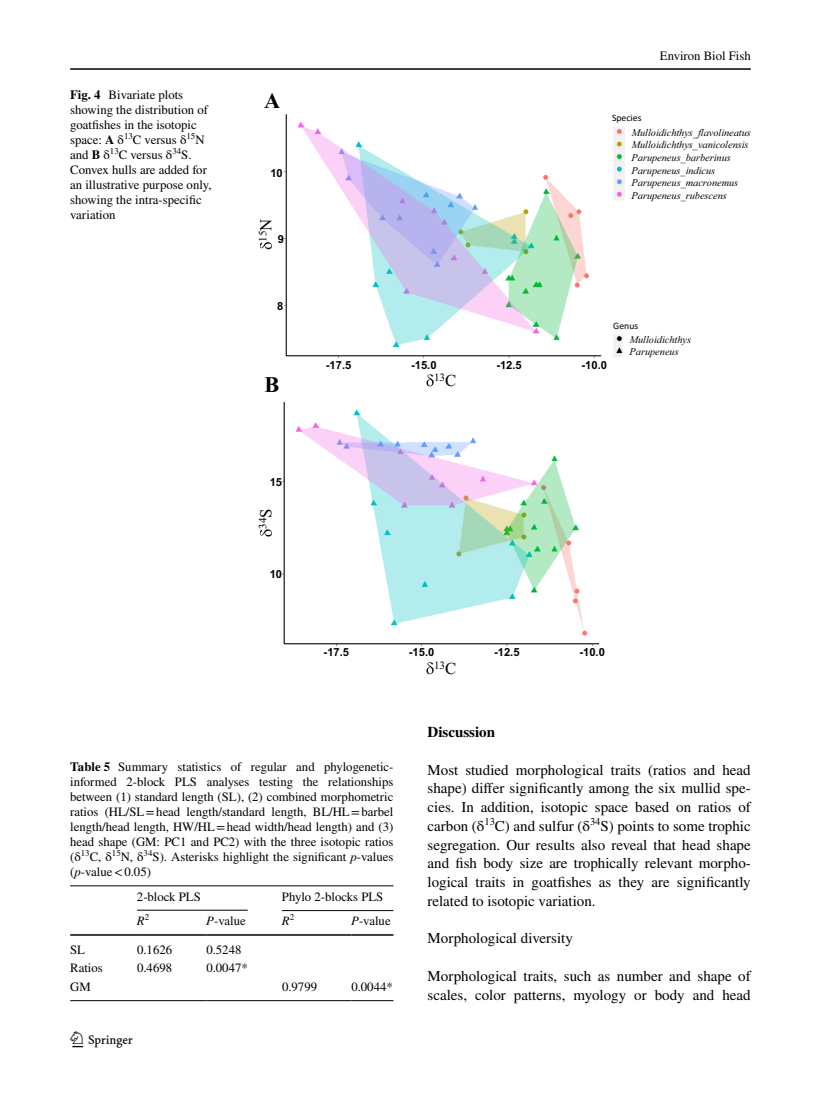
<style>
.page{position:relative;width:821px;height:1106px;background:#fff}
.page>*{position:absolute;margin:0;border:0;box-sizing:border-box;transform-origin:0 0}
.t1{font:22.5px "Springnew Regular 2";color:#000}
.t2{font:22.35px "Times New Roman PS Bold MT3";color:#000}
.t3{font:15px/18.8px "STIX";color:#000;text-align:justify}
.t4{font:700 15px "STIX";color:#000}
.t5{font:12.75px/15px "STIX";color:#000}
.t6{font:italic 12.75px "STIX";color:#000}
.t7{font:11.25px "Arial Bold MT3";color:#000}
.t8{font:11.1px "Arial Bold MT3";color:#000}
.t9{font:11.1px "Times New Roman";color:#000}
.t10{font:10.2px "Times New Roman PS Italic MT3";color:#000}
.t11{font:9.75px "Calibri 3";color:#000}
.s1{font-weight:700}
.s2{font-size:16.8px}
.s3{font-style:italic}
</style>
<div class="page">
<hr style="left:70px;top:68px;width:680px;height:2px;background:#000">
<img style="left:283px;top:115px;width:342px;height:530px">
<svg style="left:426px;top:374px;width:7px;height:12px"></svg>
<svg style="left:426px;top:662px;width:7px;height:12px"></svg>
<svg style="left:260px;top:242px;width:12px;height:7px"></svg>
<svg style="left:260px;top:529px;width:12px;height:7px"></svg>
<hr style="left:70px;top:885px;width:67px;height:1px;background:#000">
<hr style="left:137px;top:885px;width:69px;height:1px;background:#000">
<hr style="left:206px;top:885px;width:76px;height:1px;background:#000">
<hr style="left:282px;top:885px;width:69px;height:1px;background:#000">
<hr style="left:351px;top:885px;width:42px;height:1px;background:#000">
<hr style="left:70px;top:934px;width:67px;height:1px;background:#000">
<hr style="left:137px;top:934px;width:69px;height:1px;background:#000">
<hr style="left:206px;top:934px;width:76px;height:1px;background:#000">
<hr style="left:282px;top:934px;width:69px;height:1px;background:#000">
<hr style="left:351px;top:934px;width:42px;height:1px;background:#000">
<hr style="left:70px;top:1000px;width:67px;height:1px;background:#000">
<hr style="left:137px;top:1000px;width:69px;height:1px;background:#000">
<hr style="left:206px;top:1000px;width:76px;height:1px;background:#000">
<hr style="left:282px;top:1000px;width:69px;height:1px;background:#000">
<hr style="left:351px;top:1000px;width:42px;height:1px;background:#000">
<hr style="left:137px;top:909px;width:111px;height:1px;background:#000">
<hr style="left:282px;top:910px;width:111px;height:1px;background:#000">
<p class="t5" style="left:70px;top:88px;width:143px"><span class="s1">Fig. 4</span> Bivariate plots showing the distribution of goatfishes in the isotopic space: <span class="s1">A</span> δ<sup>13</sup>C versus δ<sup>15</sup>N and <span class="s1">B</span> δ<sup>13</sup>C versus δ<sup>34</sup>S.<br>Convex hulls are added for an illustrative purpose only, showing the intra-specific variation</p>
<h2 class="t2" style="left:264px;top:84px;width:18px">A</h2>
<p class="t8" style="left:270px;top:165px;width:14px">10</p>
<p class="t9" style="left:255px;top:242px;width:25px;rotate:-90deg">15<span class="s2">N</span></p>
<p class="t8" style="left:278px;top:231px;width:8px">9</p>
<p class="t8" style="left:277px;top:298px;width:8px">8</p>
<h2 class="t2" style="left:264px;top:368px;width:16px">B</h2>
<p class="t8" style="left:270px;top:474px;width:14px">15</p>
<p class="t9" style="left:255px;top:529px;width:22px;rotate:-90deg">34<span class="s2">S</span></p>
<p class="t8" style="left:270px;top:566px;width:14px">10</p>
<p class="t5" style="left:660px;top:49px;width:92px">Environ Biol Fish</p>
<p class="t11" style="left:612px;top:111px;width:31px">Species</p>
<p class="t10" style="left:631px;top:126px;width:121px">Mulloidichthys_flavolineatus</p>
<p class="t10" style="left:631px;top:138px;width:118px">Mulloidichthys_vanicolensis</p>
<p class="t10" style="left:631px;top:151px;width:101px">Parupeneus_barberinus</p>
<p class="t10" style="left:631px;top:164px;width:85px">Parupeneus_indicus</p>
<p class="t10" style="left:631px;top:175px;width:108px">Parupeneus_macronemus</p>
<p class="t10" style="left:631px;top:188px;width:97px">Parupeneus_rubescens</p>
<p class="t11" style="left:613px;top:318px;width:27px">Genus</p>
<p class="t10" style="left:629px;top:332px;width:63px">Mulloidichthys</p>
<p class="t8" style="left:326px;top:357px;width:27px">-17.5</p>
<p class="t8" style="left:411px;top:357px;width:27px">-15.0</p>
<p class="t8" style="left:496px;top:357px;width:27px">-12.5</p>
<p class="t8" style="left:581px;top:357px;width:27px">-10.0</p>
<p class="t9" style="left:434px;top:370px;width:24px">13<span class="s2">C</span></p>
<p class="t10" style="left:629px;top:345px;width:51px">Parupeneus</p>
<p class="t8" style="left:323px;top:644px;width:27px">-17.5</p>
<p class="t7" style="left:409px;top:644px;width:27px">-15.0</p>
<p class="t7" style="left:494px;top:644px;width:27px">-12.5</p>
<p class="t7" style="left:579px;top:644px;width:27px">-10.0</p>
<p class="t9" style="left:434px;top:658px;width:24px">13<span class="s2">C</span></p>
<p class="t5" style="left:70px;top:760px;width:325px;text-align:justify"><span class="s1">Table 5</span> Summary statistics of regular and phylogenetic&shy;informed 2-block PLS analyses testing the relationships between (1) standard length (SL), (2) combined morphometric ratios (HL/SL=head length/standard length, BL/HL=barbel length/head length, HW/HL=head width/head length) and (3) head shape (GM: PC1 and PC2) with the three isotopic ratios (δ<sup>13</sup>C, δ<sup>15</sup>N, δ<sup>34</sup>S). Asterisks highlight the significant <span class="s3">p</span>-values (<span class="s3">p</span>-value&lt;0.05)</p>
<p class="t5" style="left:137px;top:889px;width:65px">2-block PLS</p>
<p class="t5" style="left:282px;top:889px;width:103px">Phylo 2-blocks PLS</p>
<p class="t6" style="left:137px;top:912px;width:14px">R<sup>2</sup></p>
<p class="t5" style="left:206px;top:914px;width:41px"><span class="s3">P</span>-value</p>
<p class="t6" style="left:282px;top:912px;width:14px">R<sup>2</sup></p>
<p class="t5" style="left:351px;top:914px;width:41px"><span class="s3">P</span>-value</p>
<p class="t5" style="left:70px;top:942px;width:16px">SL</p>
<p class="t5" style="left:137px;top:942px;width:37px">0.1626</p>
<p class="t5" style="left:206px;top:942px;width:37px">0.5248</p>
<p class="t5" style="left:70px;top:961px;width:34px">Ratios</p>
<p class="t5" style="left:137px;top:961px;width:37px">0.4698</p>
<p class="t5" style="left:206px;top:961px;width:43px">0.0047*</p>
<p class="t5" style="left:70px;top:980px;width:22px">GM</p>
<p class="t5" style="left:282px;top:980px;width:37px">0.9799</p>
<p class="t5" style="left:351px;top:980px;width:43px">0.0044*</p>
<h1 class="t1" style="left:72px;top:1031px;width:62px">1 3</h1>
<p class="t4" style="left:427px;top:723px;width:69px">Discussion</p>
<p class="t3" style="left:427px;top:761px;width:325px">Most studied morphological traits (ratios and head shape) differ significantly among the six mullid spe&shy;cies. In addition, isotopic space based on ratios of carbon (δ<sup>13</sup>C) and sulfur (δ<sup>34</sup>S) points to some trophic segregation. Our results also reveal that head shape and fish body size are trophically relevant morpho&shy;logical traits in goatfishes as they are significantly related to isotopic variation.</p>
<p class="t3" style="left:427px;top:930px;width:147px">Morphological diversity</p>
<p class="t3" style="left:427px;top:967px;width:325px">Morphological traits, such as number and shape of scales, color patterns, myology or body and head</p>
</div>
